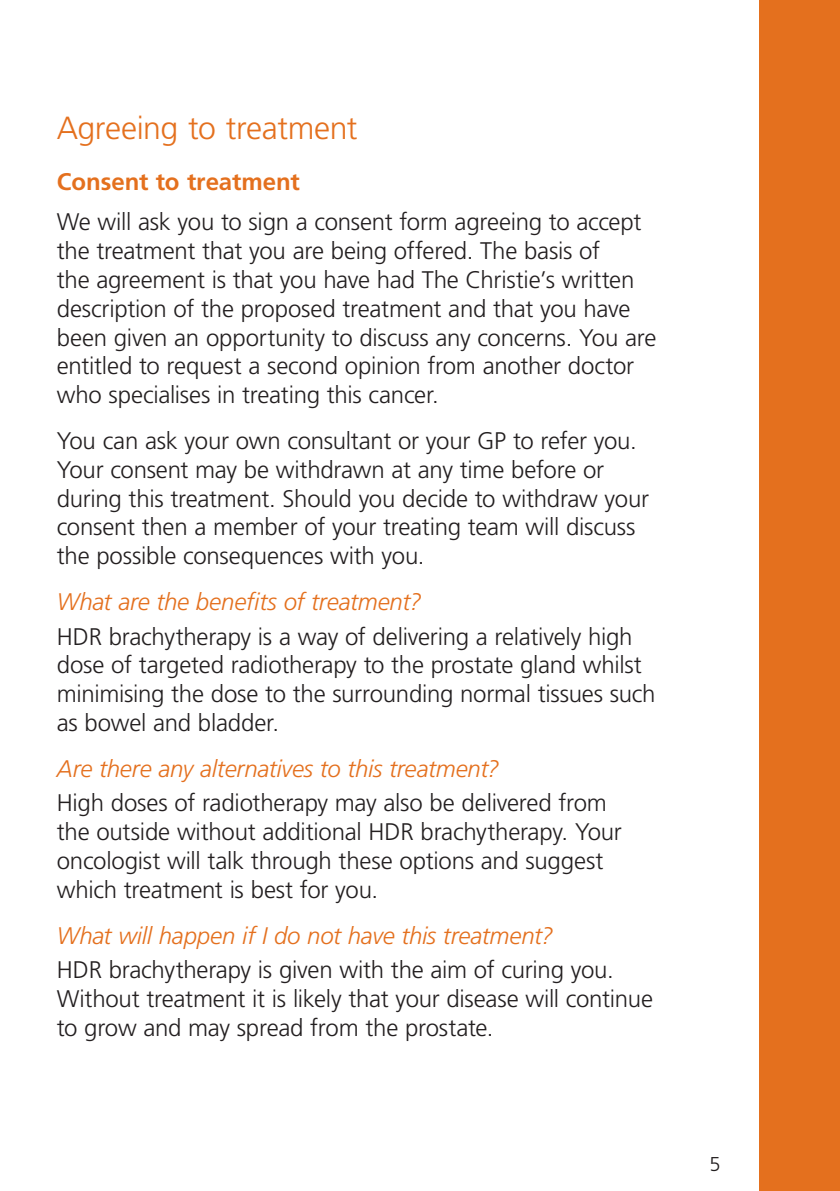
<style>
.page{position:relative;width:840px;height:1191px;background:#fff}
.page>*{position:absolute;margin:0;border:0;box-sizing:border-box;transform-origin:0 0}
.HEADING{font:300 32px "Frutiger";letter-spacing:-.015em;color:#e4701e}
.BODY{font:300 24px/28.8px "Frutiger";letter-spacing:-.01em;color:#231f20}
.COLOURED_QUESTION{font:italic 300 24px "Frutiger";letter-spacing:-.01em;color:#e4701e}
.SUB_HEADING{font:700 24px "Frutiger";color:#e4701e}
.t1{font:300 20px "Frutiger";color:#231f20}
</style>
<div class="page">
<div style="left:758px;top:0;width:81px;height:1191px;background:#e4701e"></div>
<p class="HEADING" style="left:57px;top:109px;width:302px">Agreeing to treatment</p>
<p class="SUB_HEADING" style="left:57px;top:168px;width:244px">Consent to treatment</p>
<p class="BODY" style="left:57px;top:207px;width:601px">We will ask you to sign a consent form agreeing to accept the treatment that you are being offered. The basis of<br>the agreement is that you have had The Christie’s written description of the proposed treatment and that you have been given an opportunity to discuss any concerns. You are entitled to request a second opinion from another doctor who specialises in treating this cancer.</p>
<p class="BODY" style="left:57px;top:426px;width:593px">You can ask your own consultant or your GP to refer you.<br>Your consent may be withdrawn at any time before or during this treatment. Should you decide to withdraw your consent then a member of your treating team will discuss the possible consequences with you.</p>
<p class="COLOURED_QUESTION" style="left:57px;top:588px;width:366px">What are the benefits of treatment?</p>
<p class="BODY" style="left:57px;top:622px;width:600px">HDR brachytherapy is a way of delivering a relatively high dose of targeted radiotherapy to the prostate gland whilst minimising the dose to the surrounding normal tissues such as bowel and bladder.</p>
<p class="COLOURED_QUESTION" style="left:57px;top:754px;width:444px">Are there any alternatives to this treatment?</p>
<p class="BODY" style="left:57px;top:788px;width:566px">High doses of radiotherapy may also be delivered from the outside without additional HDR brachytherapy. Your oncologist will talk through these options and suggest which treatment is best for you.</p>
<p class="COLOURED_QUESTION" style="left:57px;top:921px;width:498px">What will happen if I do not have this treatment?</p>
<p class="BODY" style="left:57px;top:955px;width:597px">HDR brachytherapy is given with the aim of curing you.<br>Without treatment it is likely that your disease will continue to grow and may spread from the prostate.</p>
<p class="t1" style="left:709px;top:1152px;width:13px">5</p>
</div>
